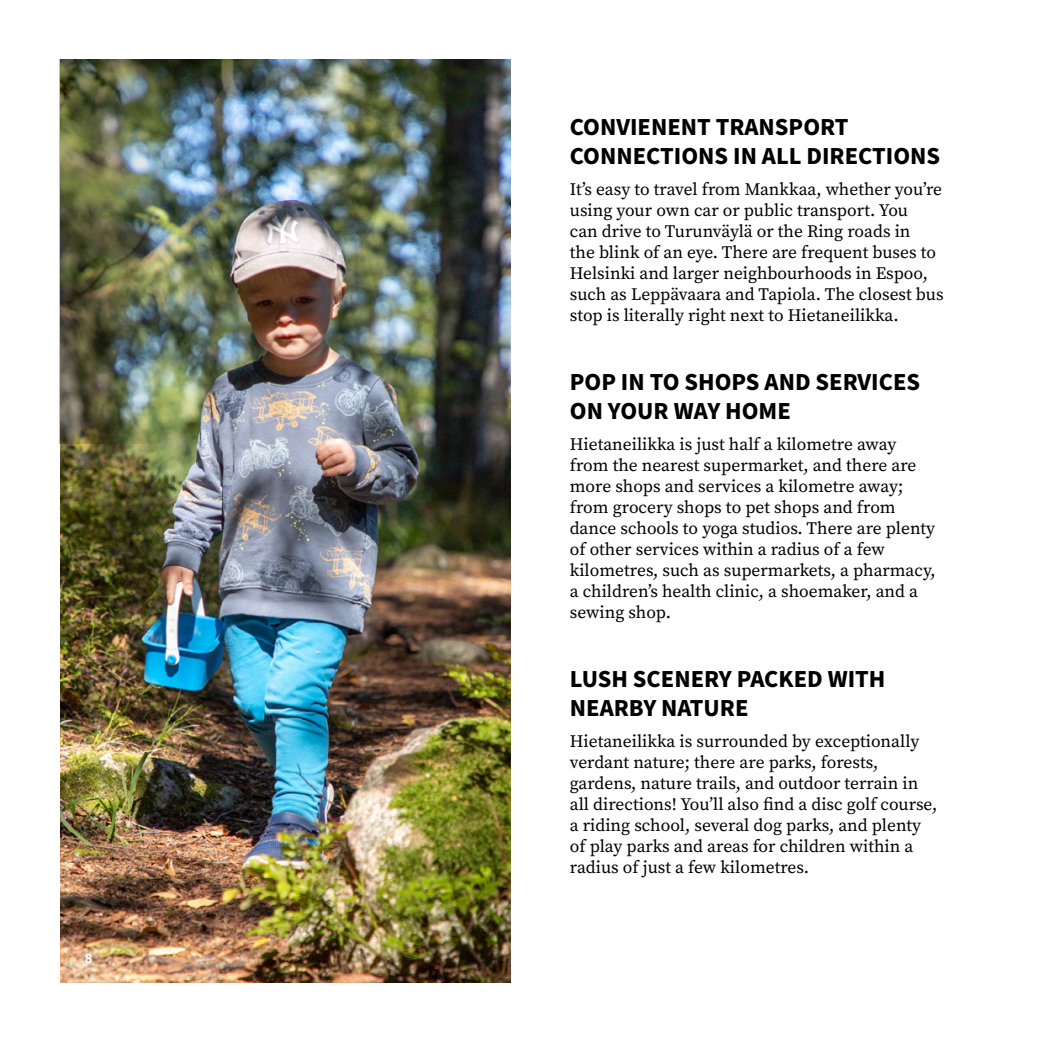
<style>
.page{position:relative;width:1042px;height:1042px;background:#fff}
.page>*{position:absolute;margin:0;border:0;box-sizing:border-box;transform-origin:0 0}
.Otsikko{font:700 24.5px/29.4px "Source Sans Pro";color:#000}
.Leipäteksti{font:17.5px/21px "Source Serif Variable";color:#000}
.Otsikko-2{font:17.5px/21px "Source Serif Variable";color:#000}
.Sivunumerot{font:700 14.53px "Source Sans Pro";color:#fffdfb}
</style>
<div class="page">
<img style="left:60px;top:60px;width:450px;height:922px">
<img style="left:60px;top:60px;width:118px;height:384px">
<p class="Sivunumerot" style="left:85px;top:948px;width:9px">8</p>
<p class="Otsikko" style="left:570px;top:112px;width:372px">CONVIENENT TRANSPORT<br>CONNECTIONS IN ALL DIRECTIONS</p>
<p class="Leipäteksti" style="left:570px;top:179px;width:375px">It’s easy to travel from Mankkaa, whether you’re using your own car or public transport. You<br>can drive to Turunväylä or the Ring roads in<br>the blink of an eye. There are frequent buses to Helsinki and larger neighbourhoods in Espoo, such as Leppävaara and Tapiola. The closest bus stop is literally right next to Hietaneilikka.</p>
<p class="Otsikko" style="left:570px;top:367px;width:352px">POP IN TO SHOPS AND SERVICES<br>ON YOUR WAY HOME</p>
<p class="Leipäteksti" style="left:570px;top:434px;width:367px">Hietaneilikka is just half a kilometre away from the nearest supermarket, and there are more shops and services a kilometre away; from grocery shops to pet shops and from dance schools to yoga studios. There are plenty of other services within a radius of a few kilometres, such as supermarkets, a pharmacy, a children’s health clinic, a shoemaker, and a sewing shop.</p>
<p class="Otsikko" style="left:570px;top:664px;width:317px">LUSH SCENERY PACKED WITH<br>NEARBY NATURE</p>
<p class="Otsikko-2" style="left:570px;top:731px;width:369px">Hietaneilikka is surrounded by exceptionally verdant nature; there are parks, forests, gardens, nature trails, and outdoor terrain in all directions! You’ll also find a disc golf course, a riding school, several dog parks, and plenty of play parks and areas for children within a radius of just a few kilometres.</p>
</div>
